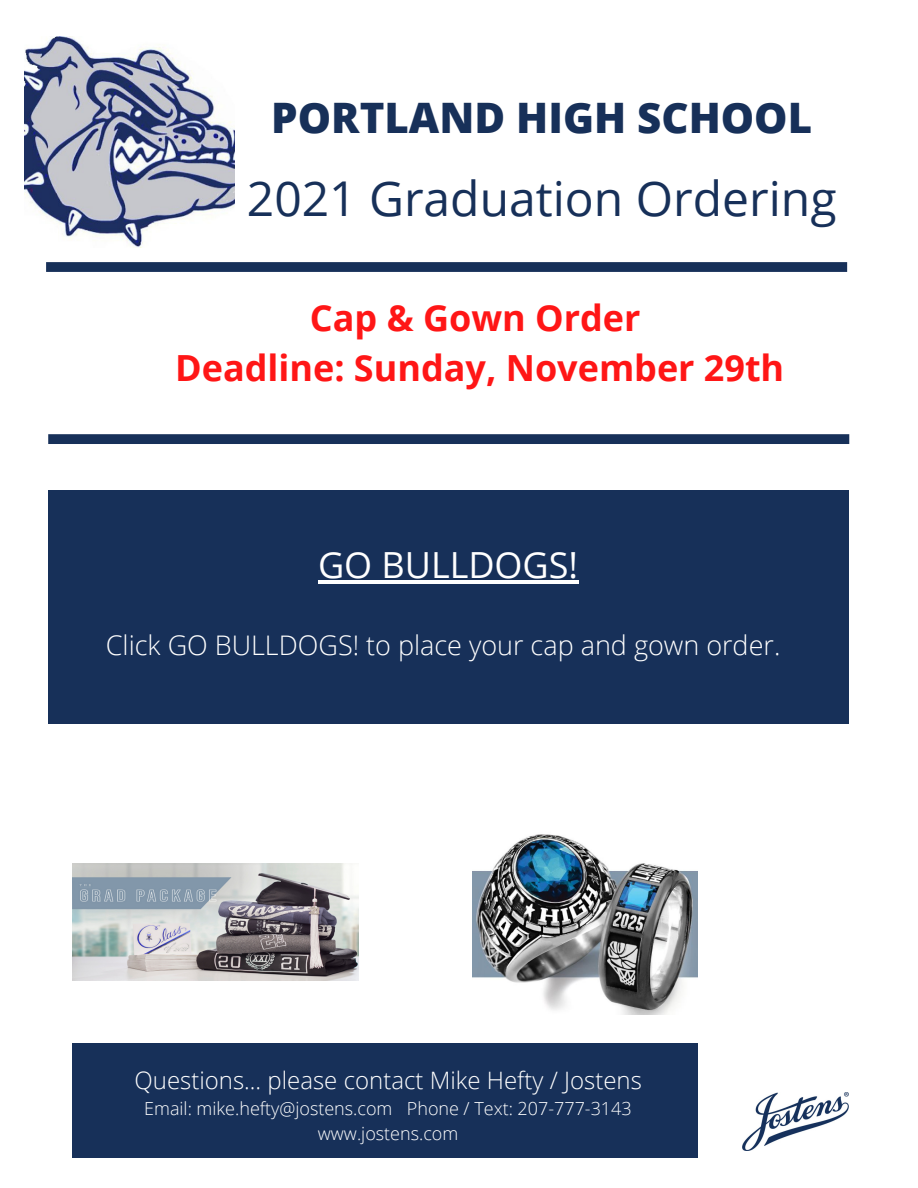
<style>
.page{position:relative;width:918px;height:1188px;background:#fff}
.page>*{position:absolute;margin:0;border:0;box-sizing:border-box;transform-origin:0 0}
.t1{font:48px "Open Sans";color:#173059}
.t2{font:800 42px "Open Sans";color:#173059}
.t3{font:700 36px/49.5px "Open Sans";color:#ff1616;text-align:center}
.t4{font:36px "Open Sans";color:#fff}
.t5{font:300 27px "Open Sans";color:#fff}
.t6{font:300 24px "Open Sans";color:#fff}
.t7{font:300 18px/24.8px "Open Sans";color:#fff;text-align:center}
</style>
<div class="page">
<svg style="left:46px;top:262px;width:801px;height:10px"></svg>
<svg style="left:48px;top:434px;width:801px;height:10px"></svg>
<div style="left:48px;top:490px;width:801px;height:234px;background:#173059"></div>
<img style="left:742px;top:1092px;width:106px;height:59px">
<img style="left:473px;top:834px;width:225px;height:180px">
<div style="left:72px;top:1044px;width:626px;height:114px;background:#173059"></div>
<img style="left:72px;top:864px;width:286px;height:117px">
<img style="left:24px;top:37px;width:211px;height:210px">
<hr style="left:318px;top:580px;width:260px;height:4px;background:#fff">
<h2 class="t2" style="left:271px;top:88px;width:542px">PORTLAND HIGH SCHOOL</h2>
<h1 class="t1" style="left:247px;top:165px;width:591px">2021 Graduation Ordering</h1>
<h3 class="t3" style="left:175px;top:292px;width:611px">Cap &amp; Gown Order<br>Deadline: Sunday, November 29th</h3>
<h3 class="t4" style="left:318px;top:539px;width:262px">GO BULLDOGS!</h3>
<h3 class="t5" style="left:106px;top:627px;width:676px">Click GO BULLDOGS! to place your cap and gown order.</h3>
<h3 class="t6" style="left:135px;top:1063px;width:509px">Questions... please contact Mike Hefty / Jostens</h3>
<p class="t7" style="left:144px;top:1096px;width:489px">Email: mike.hefty@jostens.com Phone / Text: 207-777-3143 www.jostens.com</p>
</div>
